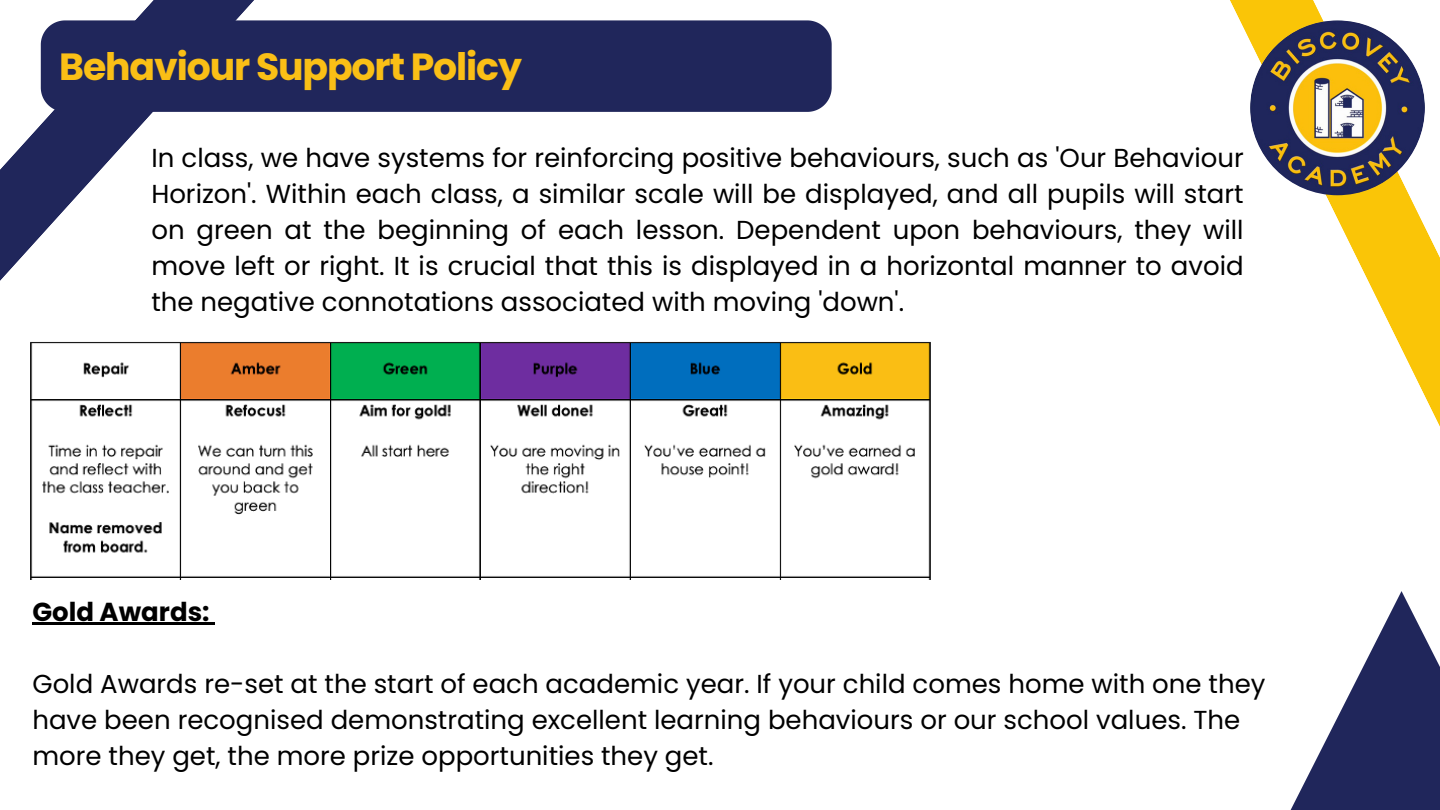
<style>
.page{position:relative;width:1440px;height:810px;background:#fff}
.page>*{position:absolute;margin:0;border:0;box-sizing:border-box;transform-origin:0 0}
.t1{font:700 37.8px "Poppins";letter-spacing:-.03em;color:#fabf16}
.t2{font:26px/36px "Poppins";color:#000;text-align:justify}
.t3{font:700 26px "Poppins";color:#000}
</style>
<div class="page">
<svg style="left:1230px;top:0;width:210px;height:427px"></svg>
<svg style="left:1290px;top:591px;width:150px;height:219px;fill:#20265b"></svg>
<svg style="left:0;top:0;width:595px;height:623px"></svg>
<img style="left:1250px;top:20px;width:175px;height:175px;border-radius:50%">
<div style="left:41px;top:20px;width:791px;height:91px;background:#20265b"></div>
<img style="left:25px;top:337px;width:906px;height:243px">
<hr style="left:32px;top:623px;width:178px;height:2px;background:#000">
<h1 class="t1" style="left:59px;top:41px;width:464px">Behaviour Support Policy</h1>
<p class="t2" style="left:151px;top:140px;width:1094px">In class, we have systems for reinforcing positive behaviours, such as 'Our Behaviour Horizon'. Within each class, a similar scale will be displayed, and all pupils will start on green at the beginning of each lesson. Dependent upon behaviours, they will move left or right. It is crucial that this is displayed in a horizontal manner to avoid the negative connotations associated with moving 'down'.</p>
<p class="t3" style="left:32px;top:594px;width:179px">Gold Awards:</p>
<h2 class="t2" style="left:32px;top:666px;width:1234px;text-align:left">Gold Awards re-set at the start of each academic year. If your child comes home with one they have been recognised demonstrating excellent learning behaviours or our school values. The more they get, the more prize opportunities they get.</h2>
</div>
